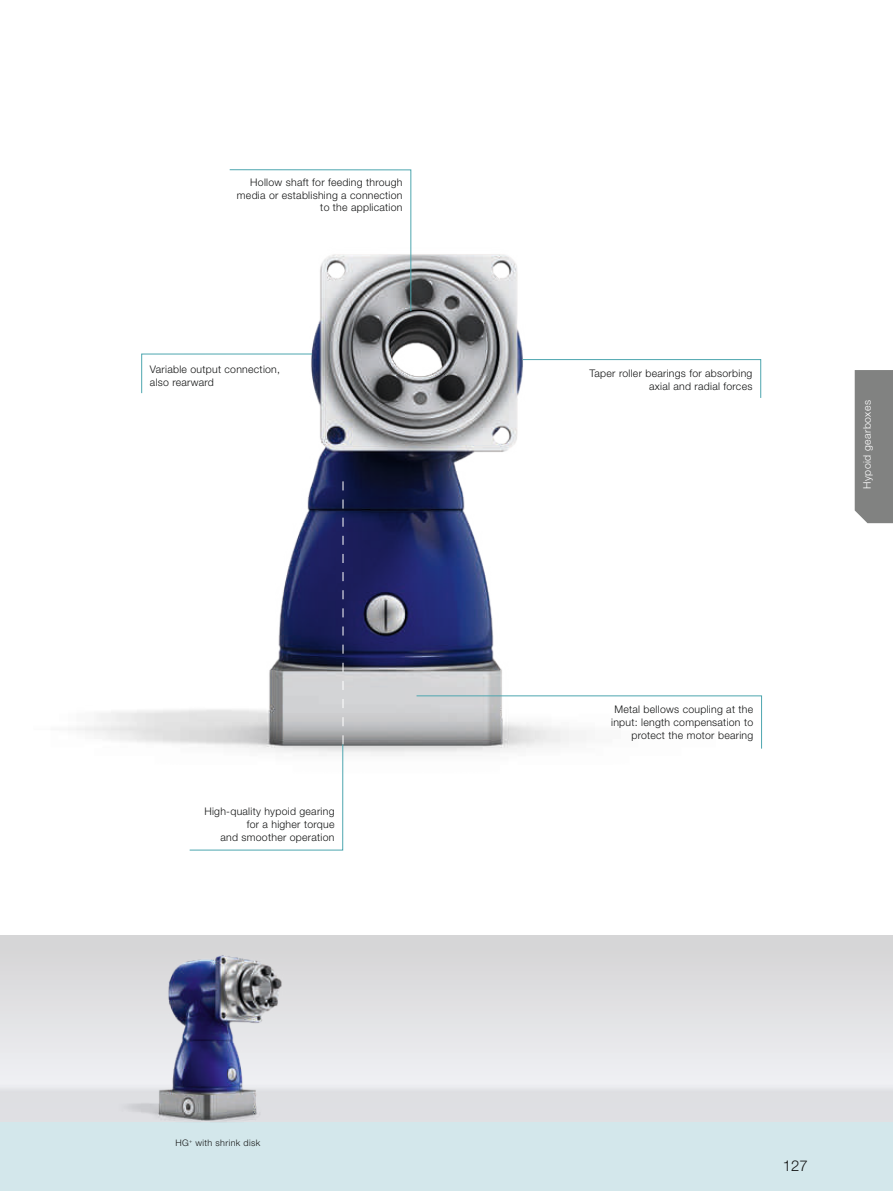
<style>
.page{position:relative;width:893px;height:1191px;background:#fff}
.page>*{position:absolute;margin:0;border:0;box-sizing:border-box;transform-origin:0 0}
.t1{font:300 15px "Helvetica Neue LT Std";color:#151616}
.t2{font:300 10.5px/12.8px "Helvetica Neue LT Std";letter-spacing:.025em;color:#151616;text-align:right}
.t3{font:300 10.5px "Helvetica Neue LT Std";letter-spacing:.045em;color:#fff}
.t4{font:300 9px "Helvetica Neue LTW1 G";letter-spacing:.04em;color:#151616}
</style>
<div class="page">
<img style="left:76px;top:205px;width:447px;height:646px">
<svg style="left:0;top:935px;width:893px;height:188px;background:#e0e1e3"></svg>
<div style="left:0;top:1123px;width:893px;height:68px;background:#d3e7eb"></div>
<img style="left:89px;top:948px;width:248px;height:175px">
<div style="left:855px;top:370px;width:38px;height:153px;background:#818281"></div>
<svg style="left:141px;top:353px;width:171px;height:40px"></svg>
<svg style="left:229px;top:169px;width:182px;height:143px"></svg>
<svg style="left:189px;top:468px;width:155px;height:382px"></svg>
<svg style="left:522px;top:359px;width:239px;height:39px"></svg>
<svg style="left:416px;top:695px;width:346px;height:54px"></svg>
<p class="t2" style="left:237px;top:175px;width:167px">Hollow shaft for feeding through media or establishing a connection to the application</p>
<p class="t2" style="left:150px;top:363px;width:132px;text-align:left">Variable output connection, also rearward</p>
<p class="t2" style="left:204px;top:805px;width:132px">High-quality hypoid gearing for a higher torque<br>and smoother operation</p>
<p class="t4" style="left:175px;top:1137px;width:86px">HG<sup>+</sup> with shrink disk</p>
<p class="t2" style="left:590px;top:367px;width:164px">Taper roller bearings for absorbing axial and radial forces</p>
<p class="t2" style="left:611px;top:703px;width:144px">Metal bellows coupling at the input: length compensation to protect the motor bearing</p>
<p class="t3" style="left:860px;top:489px;width:90px;rotate:-90deg">Hypoid gearboxes</p>
<h1 class="t1" style="left:783px;top:1156px;width:27px">127</h1>
</div>
